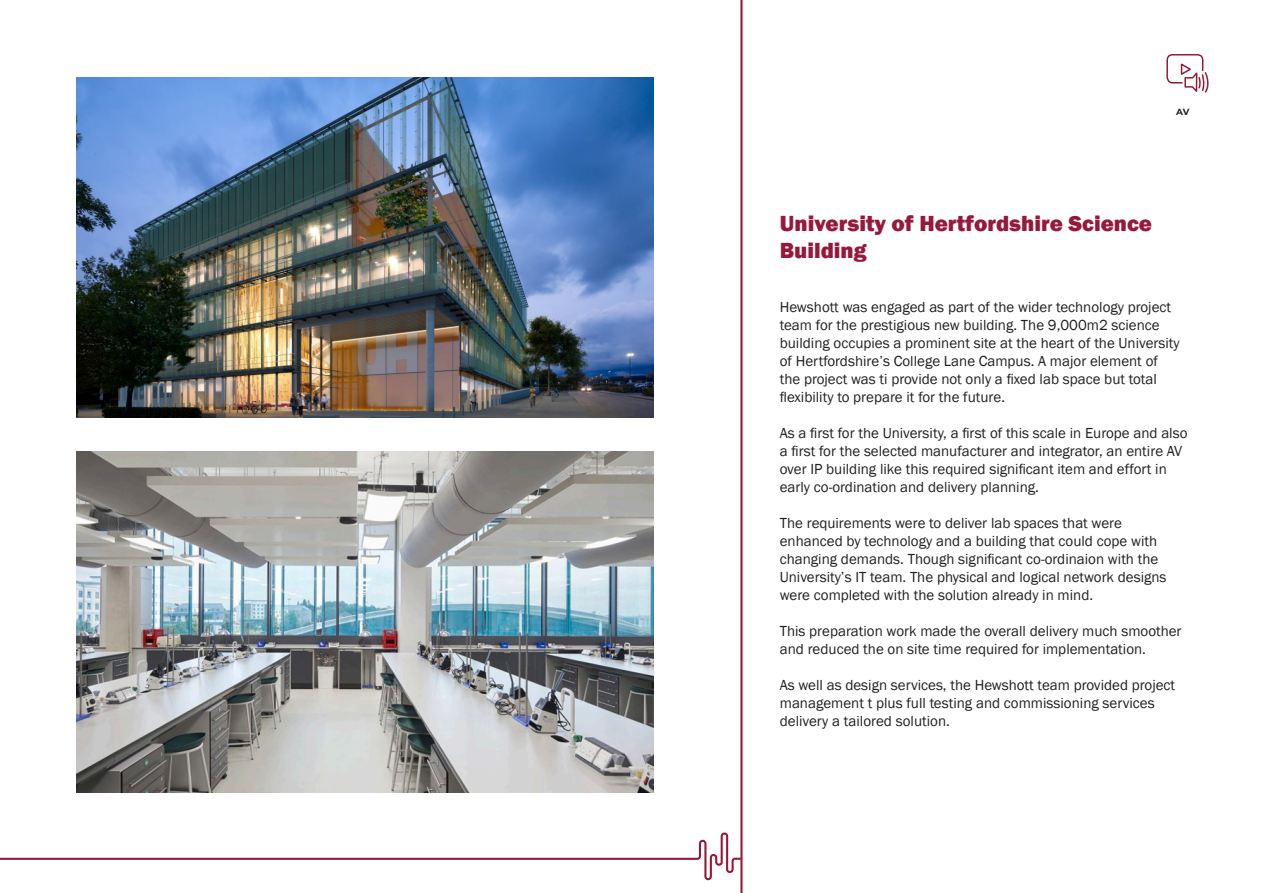
<style>
.page{position:relative;width:1263px;height:893px;background:#fff}
.page>*{position:absolute;margin:0;border:0;box-sizing:border-box;transform-origin:0 0}
.t1{font:800 22.5px/27px "Franklin Gothic";color:#96193c}
.t2{font:15px/18px "Franklin Gothic";color:#231f20}
.t3{font:700 9px "Montserrat";color:#231f20}
</style>
<div class="page">
<hr style="left:740px;top:0;width:2px;height:893px;background:#96193a">
<svg style="left:0;top:831px;width:743px;height:50px"></svg>
<img style="left:76px;top:452px;width:578px;height:341px">
<img style="left:76px;top:77px;width:578px;height:341px">
<svg style="left:1166px;top:54px;width:42px;height:39px"></svg>
<p class="t3" style="left:1176px;top:106px;width:15px">AV</p>
<p class="t1" style="left:780px;top:210px;width:374px">University of Hertfordshire Science<br>Building</p>
<p class="t2" style="left:780px;top:299px;width:401px">Hewshott was engaged as part of the wider technology project team for the prestigious new building. The 9,000m2 science building occupies a prominent site at the heart of the University of Hertfordshire’s College Lane Campus. A major element of the project was ti provide not only a fixed lab space but total flexibility to prepare it for the future.</p>
<p class="t2" style="left:780px;top:425px;width:409px">As a first for the University, a first of this scale in Europe and also a first for the selected manufacturer and integrator, an entire AV over IP building like this required significant item and effort in early co-ordination and delivery planning.</p>
<p class="t2" style="left:780px;top:515px;width:388px">The requirements were to deliver lab spaces that were enhanced by technology and a building that could cope with changing demands. Though significant co-ordinaion with the University’s IT team. The physical and logical network designs were completed with the solution already in mind.</p>
<p class="t2" style="left:780px;top:623px;width:403px">This preparation work made the overall delivery much smoother and reduced the on site time required for implementation.</p>
<p class="t2" style="left:780px;top:677px;width:397px">As well as design services, the Hewshott team provided project management t plus full testing and commissioning services delivery a tailored solution.</p>
</div>
